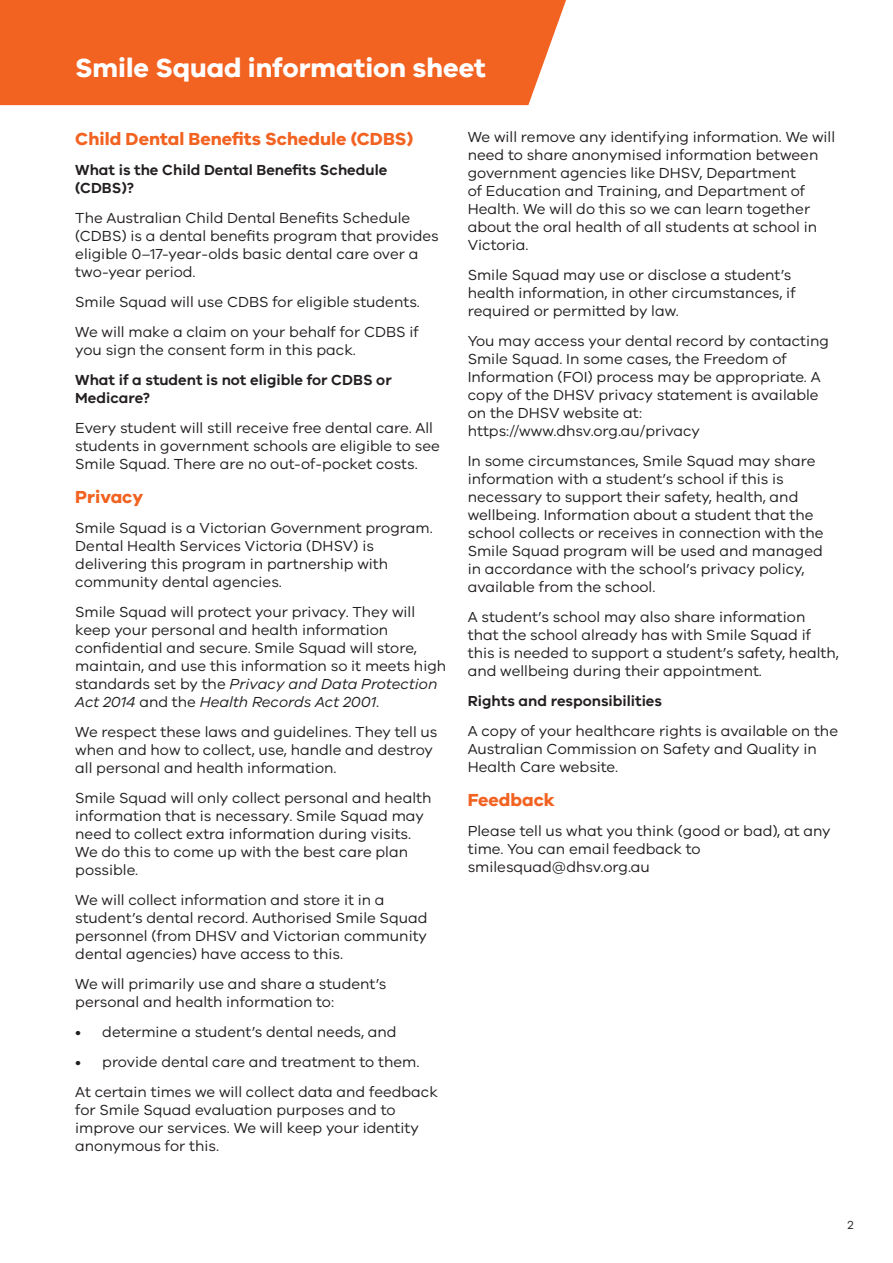
<style>
.page{position:relative;width:893px;height:1263px;background:#fff}
.page>*{position:absolute;margin:0;border:0;box-sizing:border-box;transform-origin:0 0}
.t1{font:700 27px "VIC";color:#fff}
.Heading_2{font:700 18px "VIC";color:#f26221}
.Bullet{font:15px/18px "VIC";color:#231f20}
.Heading_3{font:600 15px/18px "VIC";color:#231f20}
.Heading_2-2{font:15px/18px "VIC";color:#231f20}
.t2{font:12px "VIC";color:#231f20}
.s1{font-style:italic}
</style>
<div class="page">
<div style="left:0;top:0;width:566px;height:105px;background:#f26221"></div>
<p class="t1" style="left:75px;top:51px;width:412px">Smile Squad information sheet</p>
<p class="Heading_2" style="left:75px;top:128px;width:340px">Child Dental Benefits Schedule (CDBS)</p>
<p class="Heading_3" style="left:75px;top:161px;width:314px">What is the Child Dental Benefits Schedule (CDBS)?</p>
<p class="Bullet" style="left:75px;top:209px;width:365px">The Australian Child Dental Benefits Schedule (CDBS) is a dental benefits program that provides eligible 0–17-year-olds basic dental care over a two-year period.</p>
<p class="Bullet" style="left:75px;top:293px;width:346px">Smile Squad will use CDBS for eligible students.</p>
<p class="Bullet" style="left:75px;top:323px;width:345px">We will make a claim on your behalf for CDBS if you sign the consent form in this pack.</p>
<p class="Heading_3" style="left:75px;top:371px;width:318px">What if a student is not eligible for CDBS or<br>Medicare?</p>
<p class="Bullet" style="left:75px;top:419px;width:366px">Every student will still receive free dental care. All students in government schools are eligible to see<br>Smile Squad. There are no out-of-pocket costs.</p>
<p class="Heading_2" style="left:75px;top:486px;width:69px">Privacy</p>
<p class="Bullet" style="left:75px;top:518px;width:359px">Smile Squad is a Victorian Government program.<br>Dental Health Services Victoria (DHSV) is delivering this program in partnership with community dental agencies.</p>
<p class="Bullet" style="left:75px;top:602px;width:372px">Smile Squad will protect your privacy. They will keep your personal and health information confidential and secure. Smile Squad will store, maintain, and use this information so it meets high standards set by the <span class="s1">Privacy and Data Protection Act 2014</span> and the <span class="s1">Health Records Act 2001</span>.</p>
<p class="Bullet" style="left:75px;top:722px;width:364px">We respect these laws and guidelines. They tell us when and how to collect, use, handle and destroy all personal and health information.</p>
<p class="Bullet" style="left:75px;top:788px;width:358px">Smile Squad will only collect personal and health information that is necessary. Smile Squad may need to collect extra information during visits.<br>We do this to come up with the best care plan possible.</p>
<p class="Bullet" style="left:75px;top:890px;width:354px">We will collect information and store it in a student’s dental record. Authorised Smile Squad personnel (from DHSV and Victorian community dental agencies) have access to this.</p>
<p class="Bullet" style="left:75px;top:974px;width:313px">We will primarily use and share a student’s personal and health information to:</p>
<p class="Bullet" style="left:75px;top:1022px;width:323px">• determine a student’s dental needs, and</p>
<p class="Bullet" style="left:75px;top:1052px;width:346px">• provide dental care and treatment to them.</p>
<p class="Bullet" style="left:75px;top:1082px;width:364px">At certain times we will collect data and feedback for Smile Squad evaluation purposes and to improve our services. We will keep your identity anonymous for this.</p>
<p class="Bullet" style="left:468px;top:128px;width:369px">We will remove any identifying information. We will need to share anonymised information between government agencies like DHSV, Department<br>of Education and Training, and Department of Health. We will do this so we can learn together about the oral health of all students at school in Victoria.</p>
<p class="Bullet" style="left:468px;top:266px;width:329px">Smile Squad may use or disclose a student’s health information, in other circumstances, if required or permitted by law.</p>
<p class="Bullet" style="left:468px;top:332px;width:363px">You may access your dental record by contacting Smile Squad. In some cases, the Freedom of Information (FOI) process may be appropriate. A copy of the DHSV privacy statement is available on the DHSV website at: https://www.dhsv.org.au/privacy</p>
<p class="Bullet" style="left:468px;top:452px;width:357px">In some circumstances, Smile Squad may share information with a student’s school if this is necessary to support their safety, health, and wellbeing. Information about a student that the school collects or receives in connection with the Smile Squad program will be used and managed in accordance with the school’s privacy policy, available from the school.</p>
<p class="Bullet" style="left:468px;top:608px;width:373px">A student’s school may also share information that the school already has with Smile Squad if this is needed to support a student’s safety, health, and wellbeing during their appointment.</p>
<p class="Heading_3" style="left:468px;top:692px;width:196px">Rights and responsibilities</p>
<p class="Heading_2-2" style="left:468px;top:722px;width:372px">A copy of your healthcare rights is available on the<br>Australian Commission on Safety and Quality in<br>Health Care website.</p>
<p class="Heading_2" style="left:468px;top:789px;width:89px">Feedback</p>
<p class="Bullet" style="left:468px;top:821px;width:364px">Please tell us what you think (good or bad), at any time. You can email feedback to smilesquad@dhsv.org.au</p>
<p class="t2" style="left:848px;top:1217px;width:8px">2</p>
</div>
